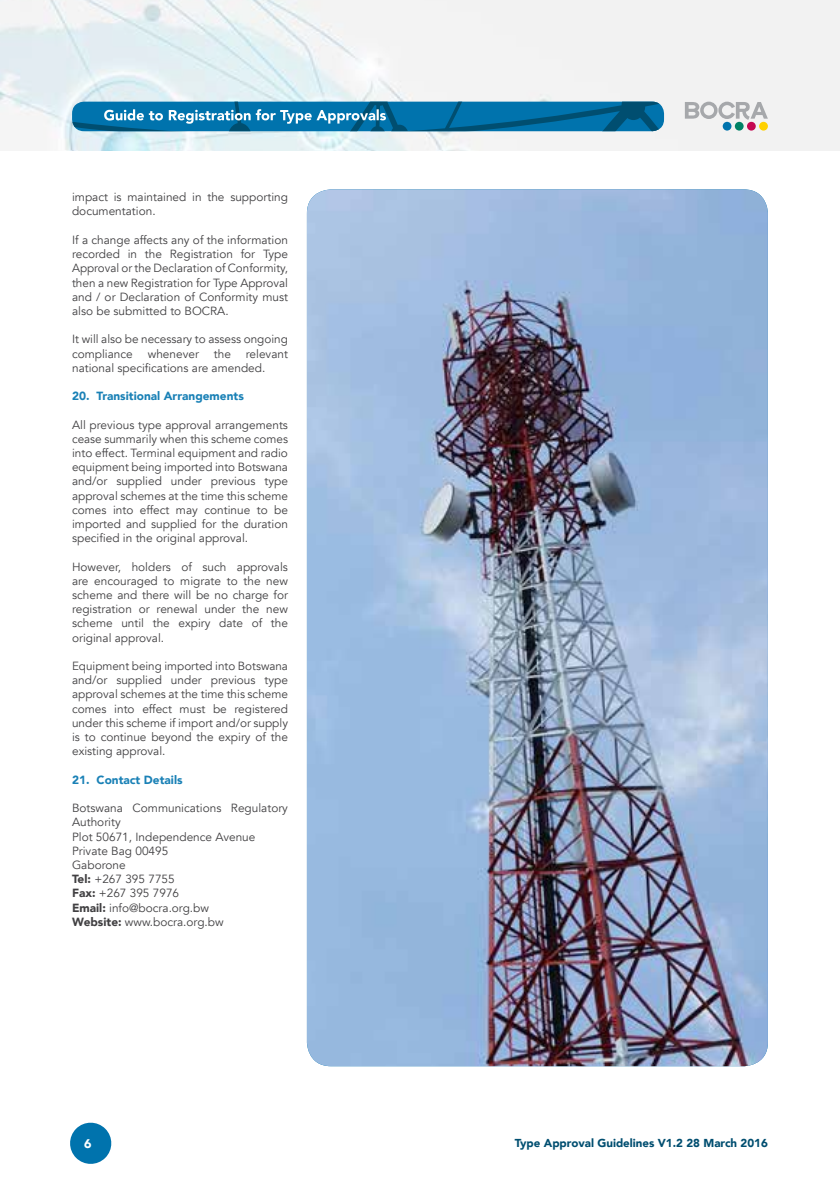
<style>
.page{position:relative;width:840px;height:1191px;background:#fff}
.page>*{position:absolute;margin:0;border:0;box-sizing:border-box;transform-origin:0 0}
.t1{font:900 12.6px "Avenir";color:#fff}
.t2{font:11.8px/14.2px "Avenir";color:#414042}
.t3{font:900 11.8px "Avenir";color:#1a81b6}
.t4{font:900 11.6px "Avenir";color:#004e70}
.s1{font-weight:900}
</style>
<div class="page">
<img style="left:0;top:0;width:840px;height:150px">
<svg style="left:70px;top:1122px;width:42px;height:42px"></svg>
<div style="left:722px;top:122px;width:9px;height:9px;background:#0073ad;border-radius:50%"></div>
<div style="left:734px;top:122px;width:9px;height:9px;background:#008266;border-radius:50%"></div>
<div style="left:746px;top:122px;width:9px;height:9px;background:#c40852;border-radius:50%"></div>
<svg style="left:758px;top:122px;width:9px;height:9px"></svg>
<svg style="left:684px;top:102px;width:83px;height:18px"></svg>
<svg style="left:72px;top:102px;width:591px;height:29px;background:#1377a8"></svg>
<img style="left:307px;top:189px;width:460px;height:877px">
<p class="t2" style="left:72px;top:190px;width:217px">impact is maintained in the supporting documentation.</p>
<p class="t2" style="left:72px;top:233px;width:217px;text-align:justify">If a change affects any of the information recorded in the Registration for Type Approval or the Declaration of Conformity, then a new Registration for Type Approval and / or Declaration of Conformity must also be submitted to BOCRA.</p>
<p class="t2" style="left:72px;top:332px;width:217px">It will also be necessary to assess ongoing compliance</p>
<p class="t2" style="left:72px;top:346px;width:217px;text-indent:174px">relevant national specifications are amended.</p>
<p class="t3" style="left:72px;top:386px;width:173px">20. Transitional Arrangements</p>
<p class="t2" style="left:72px;top:417px;width:217px;text-align:justify">All previous type approval arrangements cease summarily when this scheme comes into effect. Terminal equipment and radio equipment being imported into Botswana and/or supplied under previous type approval schemes at the time this scheme comes into effect may continue to be imported and supplied for the duration specified in the original approval.</p>
<p class="t2" style="left:72px;top:559px;width:217px;text-align:justify">However, holders of such approvals are encouraged to migrate to the new scheme and there will be no charge for registration or renewal under the new scheme until the expiry date of the original approval.</p>
<p class="t2" style="left:72px;top:659px;width:217px;text-align:justify">Equipment being imported into Botswana and/or supplied under previous type approval schemes at the time this scheme comes into effect must be registered under this scheme if import and/or supply is to continue beyond the expiry of the existing approval.</p>
<p class="t3" style="left:72px;top:769px;width:112px">21. Contact Details</p>
<p class="t2" style="left:72px;top:801px;width:217px">Botswana Communications Regulatory<br>Authority<br>Plot 50671, Independence Avenue<br>Private Bag 00495<br>Gaborone<br><span class="s1">Tel:</span> +267 395 7755<br><span class="s1">Fax:</span> +267 395 7976<br><span class="s1">Email:</span> info@bocra.org.bw<br><span class="s1">Website:</span> www.bocra.org.bw</p>
<p class="t2" style="left:148px;top:346px;width:53px">whenever</p>
<p class="t2" style="left:214px;top:346px;width:19px">the</p>
<p class="t1" style="left:84px;top:1133px;width:9px">6</p>
<p class="t4" style="left:514px;top:1133px;width:254px">Type Approval Guidelines V1.2 28 March 2016</p>
</div>
